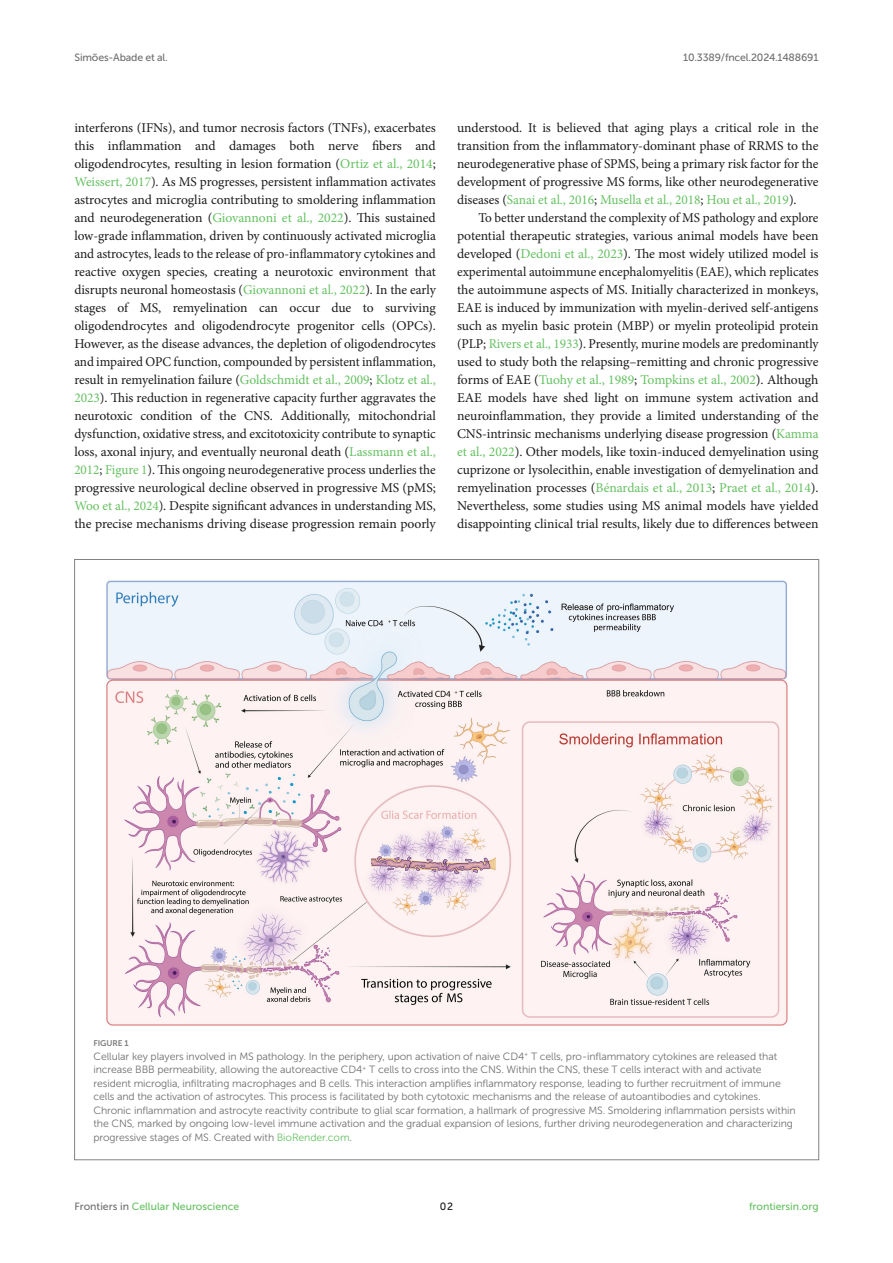
<style>
.page{position:relative;width:893px;height:1263px;background:#fff}
.page>*{position:absolute;margin:0;border:0;box-sizing:border-box;transform-origin:0 0}
.TEXT{font:13.5px/18px "Minion Pro";letter-spacing:-.005em;color:#1b1c1b;text-align:justify}
.FIG_LEG{font:10.5px/13.5px "Museo Sans 300";letter-spacing:-.01em;color:#706f70}
.t1{font:10.5px "Museo Sans 500";color:#65c161}
.t2{font:10.5px "Museo Sans 500";letter-spacing:-.015em;color:#706f70}
.t3{font:10.5px "Museo Sans 500";color:#1b1c1b}
.FIG_HD{font:8.25px "Museo Sans 700";letter-spacing:-.01em;color:#7e7f7f}
.s1{color:#65c161}
.s2{color:#706f70}
</style>
<div class="page">
<img style="left:106px;top:580px;width:682px;height:446px">
<p class="t2" style="left:74px;top:51px;width:95px">Simões-Abade et al.</p>
<p class="t2" style="left:683px;top:51px;width:137px">10.3389/fncel.2024.1488691</p>
<p class="TEXT" style="left:74px;top:119px;width:363px">interferons (IFNs), and tumor necrosis factors (TNFs), exacerbates this inflammation and damages both nerve fibers and oligodendrocytes, resulting in lesion formation (<span class="s1">Ortiz et al., 2014</span>; <span class="s1">Weissert, 2017</span>). As MS progresses, persistent inflammation activates astrocytes and microglia contributing to smoldering inflammation and neurodegeneration (<span class="s1">Giovannoni et al., 2022</span>). This sustained low-grade inflammation, driven by continuously activated microglia and astrocytes, leads to the release of pro-inflammatory cytokines and reactive oxygen species, creating a neurotoxic environment that disrupts neuronal homeostasis (<span class="s1">Giovannoni et al., 2022</span>). In the early stages of MS, remyelination can occur due to surviving oligodendrocytes and oligodendrocyte progenitor cells (OPCs).<br>However, as the disease advances, the depletion of oligodendrocytes and impaired OPC function, compounded by persistent inflammation, result in remyelination failure (<span class="s1">Goldschmidt et al., 2009</span>; <span class="s1">Klotz et al., 2023</span>). This reduction in regenerative capacity further aggravates the neurotoxic condition of the CNS. Additionally, mitochondrial dysfunction, oxidative stress, and excitotoxicity contribute to synaptic loss, axonal injury, and eventually neuronal death (<span class="s1">Lassmann et al., 2012</span>; <span class="s1">Figure 1</span>). This ongoing neurodegenerative process underlies the progressive neurological decline observed in progressive MS (pMS; <span class="s1">Woo et al., 2024</span>). Despite significant advances in understanding MS, the precise mechanisms driving disease progression remain poorly</p>
<p class="TEXT" style="left:457px;top:119px;width:363px">understood. It is believed that aging plays a critical role in the transition from the inflammatory-dominant phase of RRMS to the neurodegenerative phase of SPMS, being a primary risk factor for the development of progressive MS forms, like other neurodegenerative diseases (<span class="s1">Sanai et al., 2016</span>; <span class="s1">Musella et al., 2018</span>; <span class="s1">Hou et al., 2019</span>).</p>
<p class="TEXT" style="left:457px;top:209px;width:363px;text-indent:21px">To better understand the complexity of MS pathology and explore potential therapeutic strategies, various animal models have been developed (<span class="s1">Dedoni et al., 2023</span>). The most widely utilized model is experimental autoimmune encephalomyelitis (EAE), which replicates the autoimmune aspects of MS. Initially characterized in monkeys, EAE is induced by immunization with myelin-derived self-antigens such as myelin basic protein (MBP) or myelin proteolipid protein (PLP; <span class="s1">Rivers et al., 1933</span>). Presently, murine models are predominantly used to study both the relapsing–remitting and chronic progressive forms of EAE (<span class="s1">Tuohy et al., 1989</span>; <span class="s1">Tompkins et al., 2002</span>). Although EAE models have shed light on immune system activation and neuroinflammation, they provide a limited understanding of the CNS-intrinsic mechanisms underlying disease progression (<span class="s1">Kamma et al., 2022</span>). Other models, like toxin-induced demyelination using cuprizone or lysolecithin, enable investigation of demyelination and remyelination processes (<span class="s1">Bénardais et al., 2013</span>; <span class="s1">Praet et al., 2014</span>).<br>Nevertheless, some studies using MS animal models have yielded disappointing clinical trial results, likely due to differences between</p>
<p class="FIG_HD" style="left:94px;top:1039px;width:37px">FIGURE 1</p>
<p class="FIG_LEG" style="left:94px;top:1049px;width:704px">Cellular key players involved in MS pathology. In the periphery, upon activation of naive CD4<sup>+</sup> T cells, pro-inflammatory cytokines are released that increase BBB permeability, allowing the autoreactive CD4<sup>+</sup> T cells to cross into the CNS. Within the CNS, these T cells interact with and activate resident microglia, infiltrating macrophages and B cells. This interaction amplifies inflammatory response, leading to further recruitment of immune cells and the activation of astrocytes. This process is facilitated by both cytotoxic mechanisms and the release of autoantibodies and cytokines.<br>Chronic inflammation and astrocyte reactivity contribute to glial scar formation, a hallmark of progressive MS. Smoldering inflammation persists within the CNS, marked by ongoing low-level immune activation and the gradual expansion of lesions, further driving neurodegeneration and characterizing progressive stages of MS. Created with <span class="s1">BioRender.com</span>.</p>
<p class="t1" style="left:74px;top:1200px;width:166px"><span class="s2">Frontiers in</span> Cellular Neuroscience</p>
<p class="t3" style="left:440px;top:1200px;width:15px">02</p>
<p class="t1" style="left:749px;top:1200px;width:71px">frontiersin.org</p>
</div>
